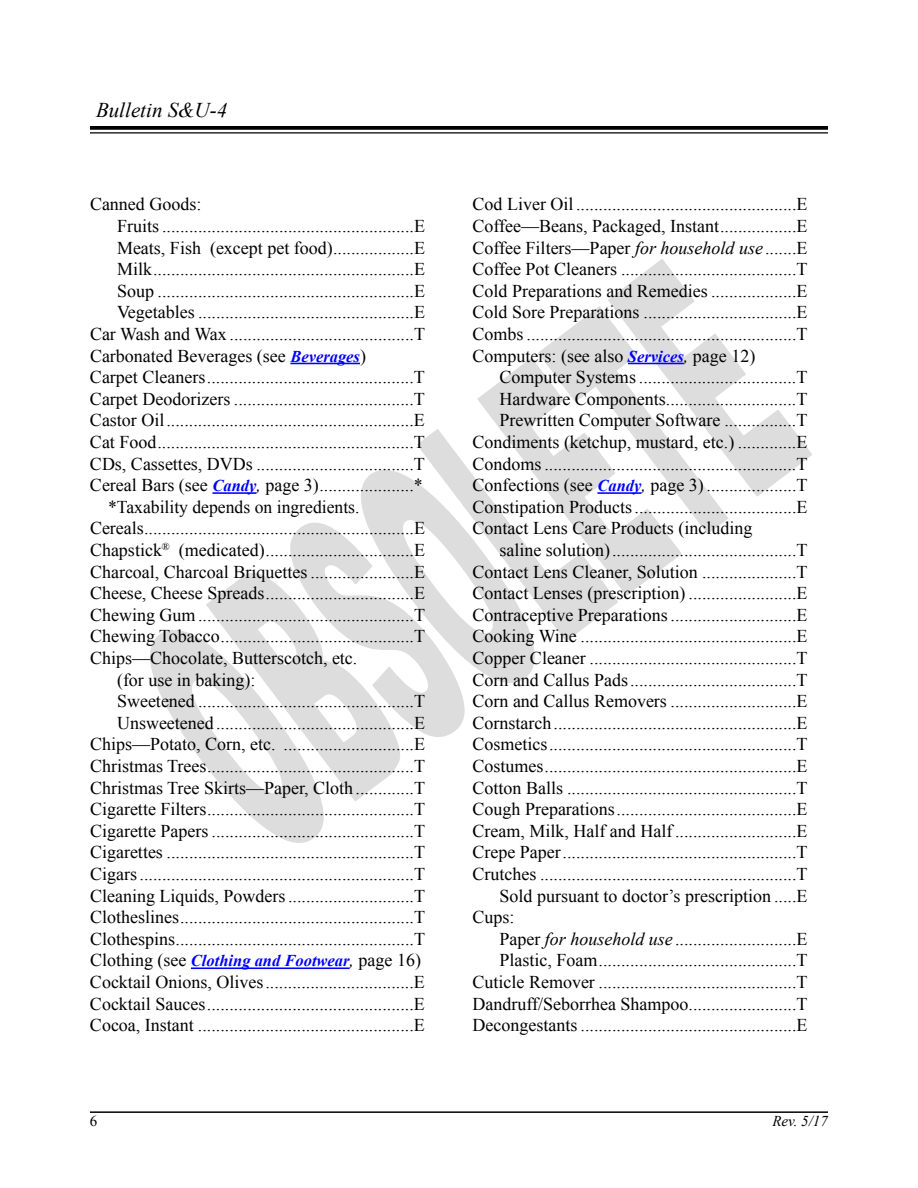
<style>
.page{position:relative;width:918px;height:1188px;background:#fff}
.page>*{position:absolute;margin:0;border:0;box-sizing:border-box;transform-origin:0 0}
.t1{font:italic 21px "Times New Roman";color:#000}
.t2{font:18px/21.6px "Times New Roman";color:#000;text-align:justify}
.t3{font:italic 15px "Times New Roman";color:#000}
.t4{font:15px "Times New Roman";color:#000}
.s1{font-weight:700;font-style:italic;font-size:16.5px;color:#00f}
.s2{font-style:italic}
</style>
<div class="page">
<svg style="left:150px;top:259px;width:662px;height:584px"></svg>
<svg style="left:90px;top:126px;width:738px;height:4px;background:#0f0f0f"></svg>
<hr style="left:90px;top:132px;width:738px;height:2px;background:#000">
<hr style="left:90px;top:1111px;width:738px;height:2px;background:#000">
<hr style="left:290px;top:363px;width:70px;height:1px;background:#00f">
<hr style="left:212px;top:492px;width:44px;height:2px;background:#00f">
<hr style="left:191px;top:967px;width:159px;height:2px;background:#00f">
<hr style="left:628px;top:363px;width:56px;height:1px;background:#00f">
<hr style="left:597px;top:492px;width:44px;height:2px;background:#00f">
<p class="t1" style="left:96px;top:95px;width:133px">Bulletin S&amp;U-4</p>
<p class="t2" style="left:90px;top:193px;width:113px">Canned Goods:</p>
<p class="t2" style="left:117px;top:215px;width:309px">Fruits ........................................................E</p>
<p class="t2" style="left:117px;top:237px;width:309px">Meats, Fish (except pet food)..................E</p>
<p class="t2" style="left:117px;top:258px;width:309px">Milk..........................................................E</p>
<p class="t2" style="left:117px;top:280px;width:309px">Soup .........................................................E</p>
<p class="t2" style="left:117px;top:301px;width:309px">Vegetables ................................................E</p>
<p class="t2" style="left:90px;top:323px;width:336px">Car Wash and Wax .........................................T</p>
<p class="t2" style="left:90px;top:345px;width:278px">Carbonated Beverages (see <span class="s1">Beverages</span>)</p>
<p class="t2" style="left:90px;top:366px;width:336px">Carpet Cleaners..............................................T</p>
<p class="t2" style="left:90px;top:388px;width:336px">Carpet Deodorizers ........................................T</p>
<p class="t2" style="left:90px;top:409px;width:336px">Castor Oil.......................................................E</p>
<p class="t2" style="left:90px;top:431px;width:336px">Cat Food.........................................................T</p>
<p class="t2" style="left:90px;top:453px;width:336px">CDs, Cassettes, DVDs ...................................T</p>
<p class="t2" style="left:90px;top:474px;width:335px">Cereal Bars (see <span class="s1">Candy</span><span class="s2">,</span> page 3).....................*</p>
<p class="t2" style="left:108px;top:496px;width:253px">*Taxability depends on ingredients.</p>
<p class="t2" style="left:90px;top:517px;width:336px">Cereals............................................................E</p>
<p class="t2" style="left:90px;top:539px;width:337px">Chapstick<sup>®</sup> (medicated).................................E</p>
<p class="t2" style="left:90px;top:561px;width:336px">Charcoal, Charcoal Briquettes .......................E</p>
<p class="t2" style="left:90px;top:582px;width:336px">Cheese, Cheese Spreads.................................E</p>
<p class="t2" style="left:90px;top:604px;width:336px">Chewing Gum................................................T</p>
<p class="t2" style="left:90px;top:625px;width:336px">Chewing Tobacco...........................................T</p>
<p class="t2" style="left:90px;top:647px;width:269px">Chips—Chocolate, Butterscotch, etc.</p>
<p class="t2" style="left:117px;top:669px;width:140px">(for use in baking):</p>
<p class="t2" style="left:117px;top:690px;width:309px">Sweetened ................................................T</p>
<p class="t2" style="left:117px;top:712px;width:309px">Unsweetened............................................E</p>
<p class="t2" style="left:90px;top:733px;width:336px">Chips—Potato, Corn, etc. .............................E</p>
<p class="t2" style="left:90px;top:755px;width:337px">Christmas Trees..............................................T</p>
<p class="t2" style="left:90px;top:777px;width:337px">Christmas Tree Skirts—Paper, Cloth.............T</p>
<p class="t2" style="left:90px;top:798px;width:336px">Cigarette Filters..............................................T</p>
<p class="t2" style="left:90px;top:820px;width:336px">Cigarette Papers .............................................T</p>
<p class="t2" style="left:90px;top:841px;width:336px">Cigarettes .......................................................T</p>
<p class="t2" style="left:90px;top:863px;width:336px">Cigars.............................................................T</p>
<p class="t2" style="left:90px;top:885px;width:336px">Cleaning Liquids, Powders............................T</p>
<p class="t2" style="left:90px;top:906px;width:336px">Clotheslines....................................................T</p>
<p class="t2" style="left:90px;top:928px;width:336px">Clothespins.....................................................T</p>
<p class="t2" style="left:90px;top:949px;width:333px">Clothing (see <span class="s1">Clothing and Footwear</span><span class="s2">,</span> page 16)</p>
<p class="t2" style="left:90px;top:971px;width:336px">Cocktail Onions, Olives.................................E</p>
<p class="t2" style="left:90px;top:993px;width:336px">Cocktail Sauces..............................................E</p>
<p class="t2" style="left:90px;top:1014px;width:336px">Cocoa, Instant ................................................E</p>
<p class="t2" style="left:472px;top:193px;width:336px">Cod Liver Oil.................................................E Coffee—Beans, Packaged, Instant.................E Coffee Filters—Paper <span class="s2">for household use</span>.......E Coffee Pot Cleaners .......................................T Cold Preparations and Remedies ...................E Cold Sore Preparations ..................................E Combs ............................................................T Computers: (see also <span class="s1">Services</span><span class="s2">,</span> page 12)</p>
<p class="t2" style="left:499px;top:366px;width:309px">Computer Systems ...................................T</p>
<p class="t2" style="left:499px;top:388px;width:309px">Hardware Components.............................T</p>
<p class="t2" style="left:499px;top:409px;width:309px">Prewritten Computer Software ................T</p>
<p class="t2" style="left:472px;top:431px;width:336px">Condiments (ketchup, mustard, etc.) .............E</p>
<p class="t2" style="left:472px;top:453px;width:336px">Condoms ........................................................T</p>
<p class="t2" style="left:472px;top:474px;width:337px">Confections (see <span class="s1">Candy</span><span class="s2">,</span> page 3)....................T</p>
<p class="t2" style="left:473px;top:496px;width:336px">Constipation Products....................................E</p>
<p class="t2" style="left:473px;top:517px;width:281px">Contact Lens Care Products (including</p>
<p class="t2" style="left:500px;top:539px;width:309px">saline solution).........................................T</p>
<p class="t2" style="left:473px;top:561px;width:336px">Contact Lens Cleaner, Solution .....................T</p>
<p class="t2" style="left:472px;top:582px;width:337px">Contact Lenses (prescription) ........................E</p>
<p class="t2" style="left:473px;top:604px;width:336px">Contraceptive Preparations............................E</p>
<p class="t2" style="left:473px;top:625px;width:337px">Cooking Wine ................................................E</p>
<p class="t2" style="left:473px;top:647px;width:336px">Copper Cleaner ..............................................T</p>
<p class="t2" style="left:473px;top:669px;width:336px">Corn and Callus Pads.....................................T</p>
<p class="t2" style="left:473px;top:690px;width:336px">Corn and Callus Removers ............................E</p>
<p class="t2" style="left:473px;top:712px;width:336px">Cornstarch......................................................E</p>
<p class="t2" style="left:473px;top:733px;width:336px">Cosmetics.......................................................T</p>
<p class="t2" style="left:473px;top:755px;width:336px">Costumes........................................................E</p>
<p class="t2" style="left:473px;top:777px;width:336px">Cotton Balls ...................................................T</p>
<p class="t2" style="left:473px;top:798px;width:336px">Cough Preparations........................................E</p>
<p class="t2" style="left:473px;top:820px;width:336px">Cream, Milk, Half and Half...........................E</p>
<p class="t2" style="left:473px;top:841px;width:336px">Crepe Paper....................................................T</p>
<p class="t2" style="left:473px;top:863px;width:336px">Crutches .........................................................T</p>
<p class="t2" style="left:500px;top:885px;width:309px">Sold pursuant to doctor’s prescription .....E</p>
<p class="t2" style="left:473px;top:906px;width:44px">Cups:</p>
<p class="t2" style="left:500px;top:928px;width:309px">Paper <span class="s2">for household use</span> ...........................E</p>
<p class="t2" style="left:500px;top:949px;width:309px">Plastic, Foam............................................T</p>
<p class="t2" style="left:473px;top:971px;width:336px">Cuticle Remover ............................................T</p>
<p class="t2" style="left:473px;top:993px;width:336px">Dandruff/Seborrhea Shampoo........................T</p>
<p class="t2" style="left:473px;top:1014px;width:336px">Decongestants ................................................E</p>
<p class="t4" style="left:90px;top:1111px;width:9px">6</p>
<p class="t3" style="left:772px;top:1111px;width:57px">Rev. 5/17</p>
</div>
